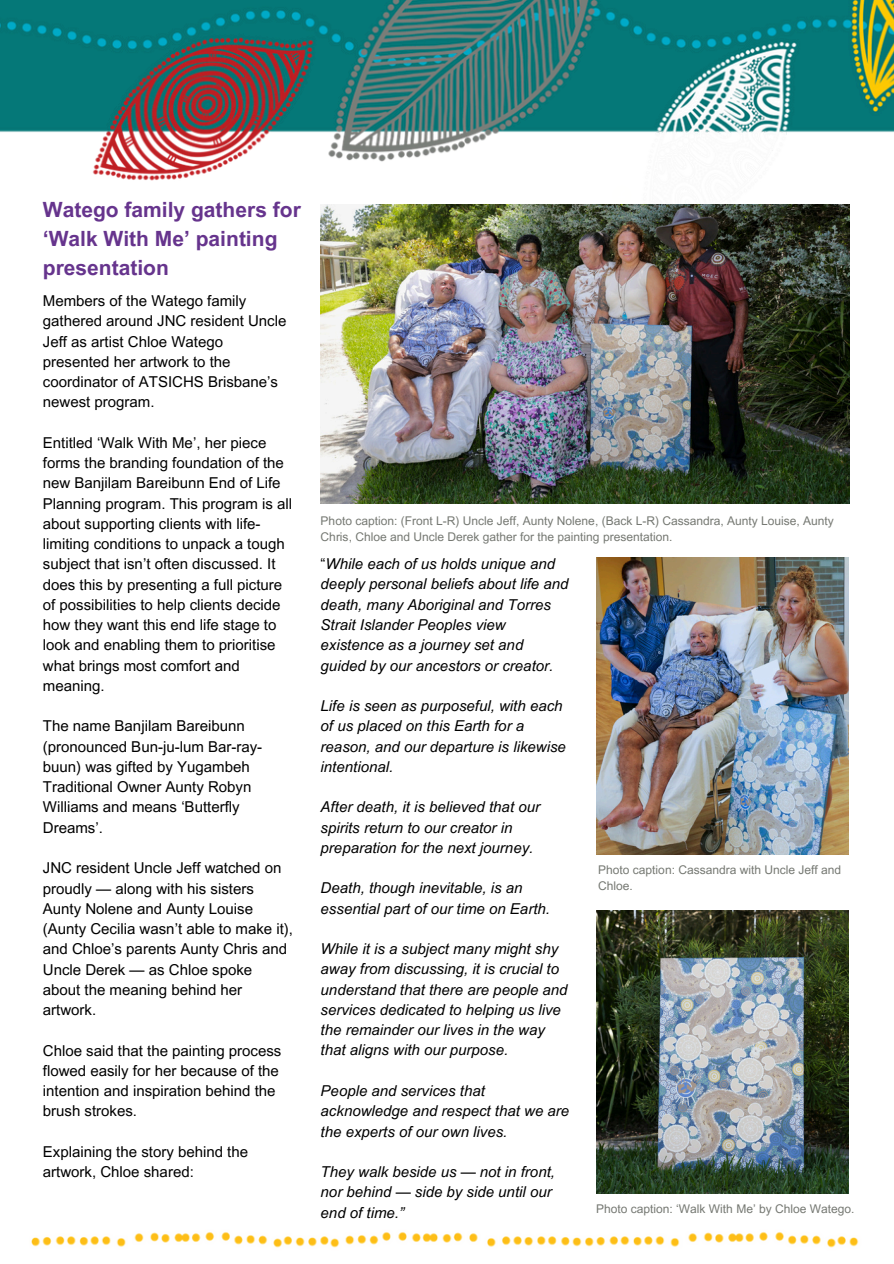
<style>
.page{position:relative;width:894px;height:1264px;background:#fff}
.page>*{position:absolute;margin:0;border:0;box-sizing:border-box;transform-origin:0 0}
.t1{font:700 21px/29.2px "Arial MT Pro";color:#66348d}
.t2{font:15px/20.2px "Arial MT Pro";color:#000}
.t3{font:italic 15px/20.2px "Arial MT Pro";color:#000}
.t4{font:12px/16px "Arial MT Pro";color:#757872}
.s1{font-style:normal}
</style>
<div class="page">
<img style="left:0;top:0;width:893px;height:1194px">
<img style="left:320px;top:204px;width:529px;height:300px">
<svg style="left:612px;top:186px;width:19px;height:18px"></svg>
<img style="left:31px;top:1232px;width:828px;height:16px">
<img style="left:596px;top:557px;width:252px;height:297px">
<img style="left:596px;top:910px;width:252px;height:283px">
<h2 class="t1" style="left:43px;top:197px;width:259px">Watego family gathers for ‘Walk With Me’ painting presentation</h2>
<p class="t2" style="left:43px;top:292px;width:245px">Members of the Watego family gathered around JNC resident Uncle<br>Jeff as artist Chloe Watego presented her artwork to the coordinator of ATSICHS Brisbane’s newest program.</p>
<p class="t2" style="left:43px;top:434px;width:251px">Entitled ‘Walk With Me’, her piece forms the branding foundation of the new Banjilam Bareibunn End of Life Planning program. This program is all about supporting clients with life&shy;limiting conditions to unpack a tough subject that isn’t often discussed. It does this by presenting a full picture of possibilities to help clients decide how they want this end life stage to look and enabling them to prioritise what brings most comfort and meaning.</p>
<h1 class="t2" style="left:43px;top:718px;width:221px">The name Banjilam Bareibunn (pronounced Bun-ju-lum Bar-ray&shy;buun) was gifted by Yugambeh<br>Traditional Owner Aunty Robyn<br>Williams and means ‘Butterfly<br>Dreams’.</h1>
<p class="t2" style="left:43px;top:859px;width:251px">JNC resident Uncle Jeff watched on proudly — along with his sisters<br>Aunty Nolene and Aunty Louise (Aunty Cecilia wasn’t able to make it), and Chloe’s parents Aunty Chris and<br>Uncle Derek — as Chloe spoke about the meaning behind her artwork.</p>
<h2 class="t2" style="left:43px;top:1042px;width:240px">Chloe said that the painting process flowed easily for her because of the intention and inspiration behind the brush strokes.</h2>
<h2 class="t2" style="left:43px;top:1143px;width:207px">Explaining the story behind the artwork, Chloe shared:</h2>
<h2 class="t4" style="left:320px;top:514px;width:514px">Photo caption: (Front L-R) Uncle Jeff, Aunty Nolene, (Back L-R) Cassandra, Aunty Louise, Aunty<br>Chris, Chloe and Uncle Derek gather for the painting presentation.</h2>
<h2 class="t3" style="left:320px;top:555px;width:249px"><span class="s1">“</span>While each of us holds unique and deeply personal beliefs about life and death, many Aboriginal and Torres Strait Islander Peoples view existence as a journey set and guided by our ancestors or creator.</h2>
<h2 class="t3" style="left:320px;top:697px;width:247px">Life is seen as purposeful, with each of us placed on this Earth for a reason, and our departure is likewise intentional.</h2>
<h2 class="t3" style="left:320px;top:798px;width:221px">After death, it is believed that our spirits return to our creator in preparation for the next journey.</h2>
<h2 class="t3" style="left:320px;top:879px;width:231px">Death, though inevitable, is an essential part of our time on Earth.</h2>
<p class="t3" style="left:320px;top:940px;width:248px">While it is a subject many might shy away from discussing, it is crucial to understand that there are people and services dedicated to helping us live the remainder our lives in the way that aligns with our purpose.</p>
<h2 class="t3" style="left:320px;top:1082px;width:250px">People and services that acknowledge and respect that we are the experts of our own lives.</h2>
<h2 class="t3" style="left:320px;top:1163px;width:236px">They walk beside us — not in front, nor behind — side by side until our end of time.”</h2>
<h2 class="t4" style="left:598px;top:862px;width:244px">Photo caption: Cassandra with Uncle Jeff and</h2>
<h2 class="t4" style="left:598px;top:878px;width:36px">Chloe.</h2>
<h2 class="t4" style="left:596px;top:1202px;width:260px">Photo caption: ‘Walk With Me’ by Chloe Watego.</h2>
</div>
